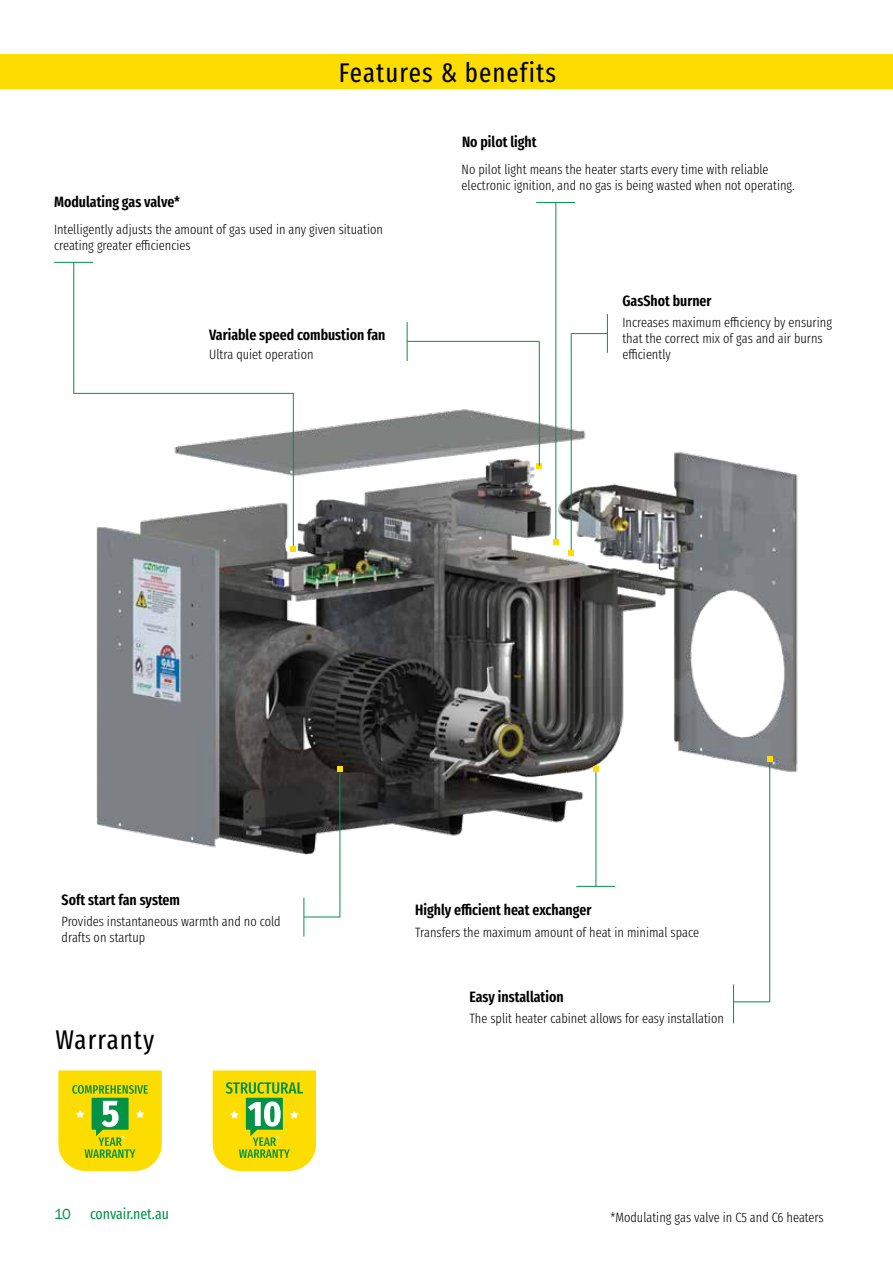
<style>
.page{position:relative;width:893px;height:1263px;background:#fff}
.page>*{position:absolute;margin:0;border:0;box-sizing:border-box;transform-origin:0 0}
.t1{font:27px "Fira Sans Compressed";letter-spacing:.04em;color:#000}
.t2{font:600 15px "Fira Sans Compressed";color:#000}
.t3{font:15px "Fira Sans Compressed";color:#039347}
.t4{font:15px "Franklin Gothic";color:#039347}
.t5{font:300 13.5px/16.2px "Fira Sans Compressed";color:#000}
</style>
<div class="page">
<div style="left:0;top:54px;width:893px;height:35px;background:#fddd00"></div>
<svg style="left:58px;top:1070px;width:104px;height:101px"></svg>
<svg style="left:213px;top:1070px;width:103px;height:101px"></svg>
<img style="left:73px;top:367px;width:725px;height:553px">
<hr style="left:556px;top:203px;width:1px;height:339px;background:#039347">
<hr style="left:536px;top:202px;width:39px;height:1px;background:#039347">
<svg style="left:553px;top:539px;width:6px;height:6px"></svg>
<hr style="left:571px;top:333px;width:1px;height:220px;background:#039347">
<svg style="left:568px;top:550px;width:6px;height:6px"></svg>
<hr style="left:571px;top:333px;width:36px;height:1px;background:#039347">
<hr style="left:607px;top:314px;width:1px;height:39px;background:#039347">
<hr style="left:293px;top:393px;width:1px;height:156px;background:#039347">
<svg style="left:290px;top:546px;width:6px;height:6px"></svg>
<hr style="left:54px;top:262px;width:39px;height:1px;background:#039347">
<svg style="left:536px;top:463px;width:6px;height:6px"></svg>
<hr style="left:539px;top:342px;width:1px;height:124px;background:#039347">
<hr style="left:407px;top:341px;width:132px;height:1px;background:#039347">
<hr style="left:407px;top:322px;width:1px;height:39px;background:#039347">
<svg style="left:337px;top:766px;width:6px;height:6px"></svg>
<hr style="left:340px;top:772px;width:1px;height:145px;background:#039347">
<hr style="left:304px;top:917px;width:36px;height:1px;background:#039347">
<hr style="left:304px;top:898px;width:1px;height:39px;background:#039347">
<hr style="left:596px;top:772px;width:1px;height:114px;background:#039347">
<svg style="left:593px;top:766px;width:6px;height:6px"></svg>
<hr style="left:576px;top:886px;width:39px;height:1px;background:#039347">
<hr style="left:74px;top:393px;width:219px;height:1px;background:#039347">
<hr style="left:74px;top:262px;width:1px;height:132px;background:#039347">
<svg style="left:767px;top:756px;width:6px;height:6px"></svg>
<hr style="left:769px;top:763px;width:1px;height:239px;background:#039347">
<hr style="left:734px;top:1001px;width:36px;height:1px;background:#039347">
<hr style="left:733px;top:984px;width:1px;height:39px;background:#039347">
<h1 class="t1" style="left:339px;top:52px;width:219px">Features &amp; benefits</h1>
<p class="t2" style="left:54px;top:190px;width:127px">Modulating gas valve*</p>
<p class="t5" style="left:54px;top:221px;width:330px">Intelligently adjusts the amount of gas used in any given situation creating greater efficiencies</p>
<p class="t2" style="left:209px;top:323px;width:178px">Variable speed combustion fan</p>
<p class="t5" style="left:209px;top:346px;width:106px">Ultra quiet operation</p>
<p class="t2" style="left:462px;top:130px;width:76px">No pilot light</p>
<p class="t5" style="left:462px;top:161px;width:335px">No pilot light means the heater starts every time with reliable electronic ignition, and no gas is being wasted when not operating.</p>
<p class="t2" style="left:622px;top:288px;width:91px">GasShot burner</p>
<p class="t5" style="left:622px;top:314px;width:211px">Increases maximum efficiency by ensuring that the correct mix of gas and air burns efficiently</p>
<p class="t2" style="left:62px;top:887px;width:120px">Soft start fan system</p>
<p class="t5" style="left:62px;top:913px;width:221px">Provides instantaneous warmth and no cold drafts on startup</p>
<h1 class="t1" style="left:55px;top:1019px;width:101px">Warranty</h1>
<p class="t4" style="left:54px;top:1205px;width:19px">10</p>
<p class="t3" style="left:90px;top:1203px;width:80px">convair.net.au</p>
<p class="t2" style="left:415px;top:897px;width:178px">Highly efficient heat exchanger</p>
<p class="t5" style="left:415px;top:924px;width:285px">Transfers the maximum amount of heat in minimal space</p>
<p class="t2" style="left:469px;top:984px;width:96px">Easy installation</p>
<p class="t5" style="left:469px;top:1010px;width:256px">The split heater cabinet allows for easy installation</p>
<p class="t5" style="left:610px;top:1209px;width:215px">*Modulating gas valve in C5 and C6 heaters</p>
</div>
